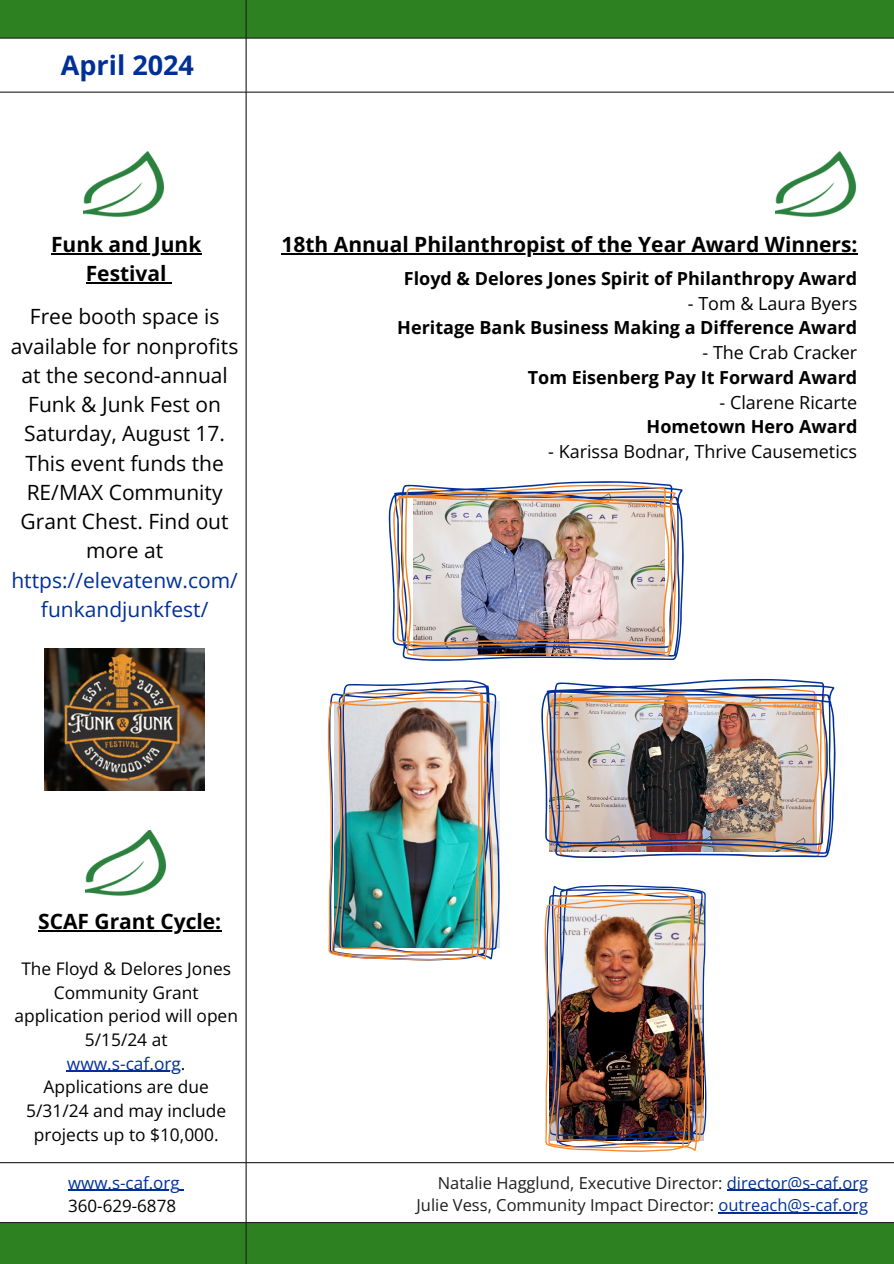
<style>
.page{position:relative;width:894px;height:1264px;background:#fff}
.page>*{position:absolute;margin:0;border:0;box-sizing:border-box;transform-origin:0 0}
.t1{font:700 27px "Open Sans";color:#003096}
.t2{font:21px/29.2px "Open Sans";color:#000;text-align:center}
.t3{font:700 21px/29.2px "Open Sans";color:#000;text-align:center}
.t4{font:21px/29.2px "Open Sans";color:#003096;text-align:center}
.t5{font:700 18px "Open Sans";color:#000}
.t6{font:18px "Open Sans";color:#000}
.t7{font:17.4px/23.7px "Open Sans";color:#000;text-align:center}
.t8{font:16.95px "Open Sans";color:#003096}
.t9{font:16.95px "Open Sans";color:#000}
.t10{font:16.5px/22.5px "Open Sans";color:#201e1e;text-align:right}
.s1{color:#003096}
</style>
<div class="page">
<hr style="left:0;top:92px;width:893px;height:1px;background:#201e1e">
<div style="left:0;top:1223px;width:893px;height:40px;background:#2e8121"></div>
<hr style="left:0;top:1221px;width:893px;height:2px;background:#201e1e">
<div style="left:0;top:0;width:893px;height:38px;background:#2e8121"></div>
<hr style="left:0;top:38px;width:893px;height:1px;background:#201e1e">
<hr style="left:0;top:1162px;width:893px;height:1px;background:#201e1e">
<hr style="left:245px;top:0;width:1px;height:1263px;background:#201e1e">
<img style="left:84px;top:152px;width:81px;height:65px">
<img style="left:775px;top:152px;width:82px;height:65px">
<svg style="left:388px;top:481px;width:295px;height:179px"></svg>
<img style="left:85px;top:830px;width:82px;height:66px">
<img style="left:541px;top:679px;width:294px;height:178px">
<svg style="left:344px;top:680px;width:155px;height:270px"></svg>
<img style="left:328px;top:689px;width:165px;height:271px">
<img style="left:393px;top:484px;width:283px;height:173px">
<img style="left:544px;top:885px;width:162px;height:266px">
<img style="left:45px;top:649px;width:160px;height:141px">
<hr style="left:68px;top:1189px;width:112px;height:1px;background:#003096">
<hr style="left:726px;top:1189px;width:141px;height:1px;background:#003096">
<hr style="left:718px;top:1212px;width:149px;height:1px;background:#003096">
<hr style="left:51px;top:253px;width:150px;height:1px;background:#000">
<hr style="left:86px;top:282px;width:81px;height:1px;background:#000">
<hr style="left:281px;top:253px;width:576px;height:1px;background:#000">
<hr style="left:38px;top:930px;width:183px;height:1px;background:#000">
<hr style="left:67px;top:1070px;width:114px;height:1px;background:#003096">
<p class="t1" style="left:61px;top:46px;width:135px">April 2024</p>
<p class="t3" style="left:51px;top:229px;width:152px">Funk and Junk<br>Festival</p>
<p class="t3" style="left:281px;top:229px;width:577px">18th Annual Philanthropist of the Year Award Winners:</p>
<p class="t5" style="left:404px;top:266px;width:454px">Floyd &amp; Delores Jones Spirit of Philanthropy Award</p>
<p class="t6" style="left:687px;top:290px;width:171px">- Tom &amp; Laura Byers</p>
<p class="t5" style="left:397px;top:315px;width:461px">Heritage Bank Business Making a Difference Award</p>
<p class="t6" style="left:702px;top:340px;width:156px">- The Crab Cracker</p>
<p class="t5" style="left:527px;top:365px;width:331px">Tom Eisenberg Pay It Forward Award</p>
<p class="t6" style="left:719px;top:389px;width:139px">- Clarene Ricarte</p>
<p class="t5" style="left:646px;top:414px;width:212px">Hometown Hero Award</p>
<p class="t6" style="left:548px;top:439px;width:310px">- Karissa Bodnar, Thrive Causemetics</p>
<p class="t2" style="left:11px;top:301px;width:229px">Free booth space is available for nonprofits at the second-annual<br>Funk &amp; Junk Fest on<br>Saturday, August 17.<br>This event funds the<br>RE/MAX Community<br>Grant Chest. Find out more at</p>
<p class="t4" style="left:11px;top:565px;width:228px">https://elevatenw.com/ funkandjunkfest/</p>
<p class="t3" style="left:38px;top:906px;width:185px">SCAF Grant Cycle:</p>
<p class="t7" style="left:14px;top:956px;width:225px">The Floyd &amp; Delores Jones<br>Community Grant application period will open<br>5/15/24 at<br><span class="s1">www.s-caf.org</span>.<br>Applications are due<br>5/31/24 and may include projects up to $10,000.</p>
<p class="t8" style="left:68px;top:1170px;width:113px">www.s-caf.org</p>
<p class="t9" style="left:68px;top:1194px;width:109px">360-629-6878</p>
<p class="t10" style="left:416px;top:1170px;width:453px">Natalie Hagglund, Executive Director: <span class="s1">director@s-caf.org<br></span>Julie Vess, Community Impact Director: <span class="s1">outreach@s-caf.org</span></p>
</div>
